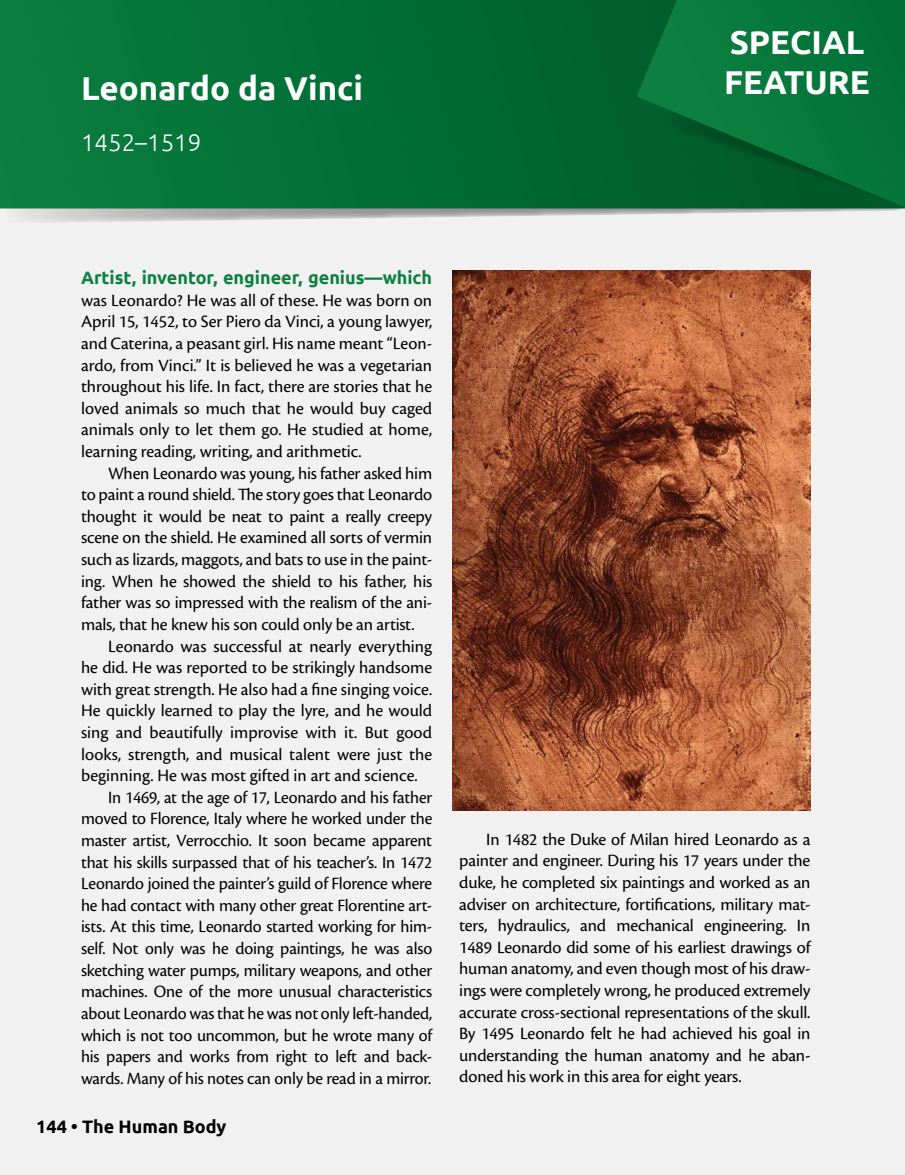
<style>
.page{position:relative;width:905px;height:1175px;background:#fff}
.page>*{position:absolute;margin:0;border:0;box-sizing:border-box;transform-origin:0 0}
.Lesson_Title{font:700 33px/39.6px "Ubuntu";color:#fff}
.Lesson_Subtitle{font:300 24px "Ubuntu";color:#fff}
.Body_Text{font:18px/21.6px "Cronos Pro";letter-spacing:-.01em;color:#000;text-align:justify}
.Body_Drop_Cap{font:18px/21.6px "Cronos Pro";color:#000;text-align:justify}
.t1{font:700 18px "Ubuntu";color:#000}
.s1{font-family:"Ubuntu";font-weight:700;color:#0d8040}
</style>
<div class="page">
<div style="left:0;top:0;width:904px;height:1174px;background:#f1f1f2"></div>
<hr style="left:904px;top:0;width:1px;height:1174px;background:#f1f1f2">
<svg style="left:0;top:208px;width:902px;height:14px"></svg>
<svg style="left:0;top:0;width:904px;height:208px;background:#036f37"></svg>
<svg style="left:636px;top:0;width:268px;height:207px;background:#046f36"></svg>
<img style="left:452px;top:270px;width:358px;height:540px">
<p class="Lesson_Title" style="left:81px;top:68px;width:283px">Leonardo da Vinci</p>
<p class="Lesson_Subtitle" style="left:81px;top:128px;width:122px">1452–1519</p>
<h1 class="Lesson_Title" style="left:724px;top:22px;width:147px">SPECIAL<br>FEATURE</h1>
<p class="Body_Drop_Cap" style="left:81px;top:268px;width:353px"><span class="s1">Artist, inventor, engineer, genius—which </span>was Leonardo? He was all of these. He was born on April 15, 1452, to Ser Piero da Vinci, a young lawyer, and Caterina, a peasant girl. His name meant “Leon&shy;ardo, from Vinci.” It is believed he was a vegetarian throughout his life. In fact, there are stories that he loved animals so much that he would buy caged animals only to let them go. He studied at home, learning reading, writing, and arithmetic.</p>
<p class="Body_Text" style="left:81px;top:462px;width:353px;text-indent:27px">When Leonardo was young, his father asked him to paint a round shield. The story goes that Leonardo thought it would be neat to paint a really creepy scene on the shield. He examined all sorts of vermin such as lizards, maggots, and bats to use in the paint&shy;ing. When he showed the shield to his father, his father was so impressed with the realism of the ani&shy;mals, that he knew his son could only be an artist.</p>
<p class="Body_Text" style="left:81px;top:635px;width:353px;text-indent:27px">Leonardo was successful at nearly everything he did. He was reported to be strikingly handsome with great strength. He also had a fine singing voice.<br>He quickly learned to play the lyre, and he would sing and beautifully improvise with it. But good looks, strength, and musical talent were just the beginning. He was most gifted in art and science.</p>
<p class="Body_Text" style="left:81px;top:786px;width:353px;text-indent:27px">In 1469, at the age of 17, Leonardo and his father moved to Florence, Italy where he worked under the master artist, Verrocchio. It soon became apparent that his skills surpassed that of his teacher’s. In 1472<br>Leonardo joined the painter’s guild of Florence where he had contact with many other great Florentine art&shy;ists. At this time, Leonardo started working for him&shy;self. Not only was he doing paintings, he was also sketching water pumps, military weapons, and other machines. One of the more unusual characteristics about Leonardo was that he was not only left-handed, which is not too uncommon, but he wrote many of his papers and works from right to left and back&shy;wards. Many of his notes can only be read in a mirror.</p>
<p class="t1" style="left:36px;top:1115px;width:192px">144 • The Human Body</p>
<p class="Body_Text" style="left:459px;top:828px;width:353px;text-indent:27px">In 1482 the Duke of Milan hired Leonardo as a painter and engineer. During his 17 years under the duke, he completed six paintings and worked as an adviser on architecture, fortifications, military mat&shy;ters, hydraulics, and mechanical engineering. In 1489 Leonardo did some of his earliest drawings of human anatomy, and even though most of his draw&shy;ings were completely wrong, he produced extremely accurate cross-sectional representations of the skull.<br>By 1495 Leonardo felt he had achieved his goal in understanding the human anatomy and he aban&shy;doned his work in this area for eight years.</p>
</div>
